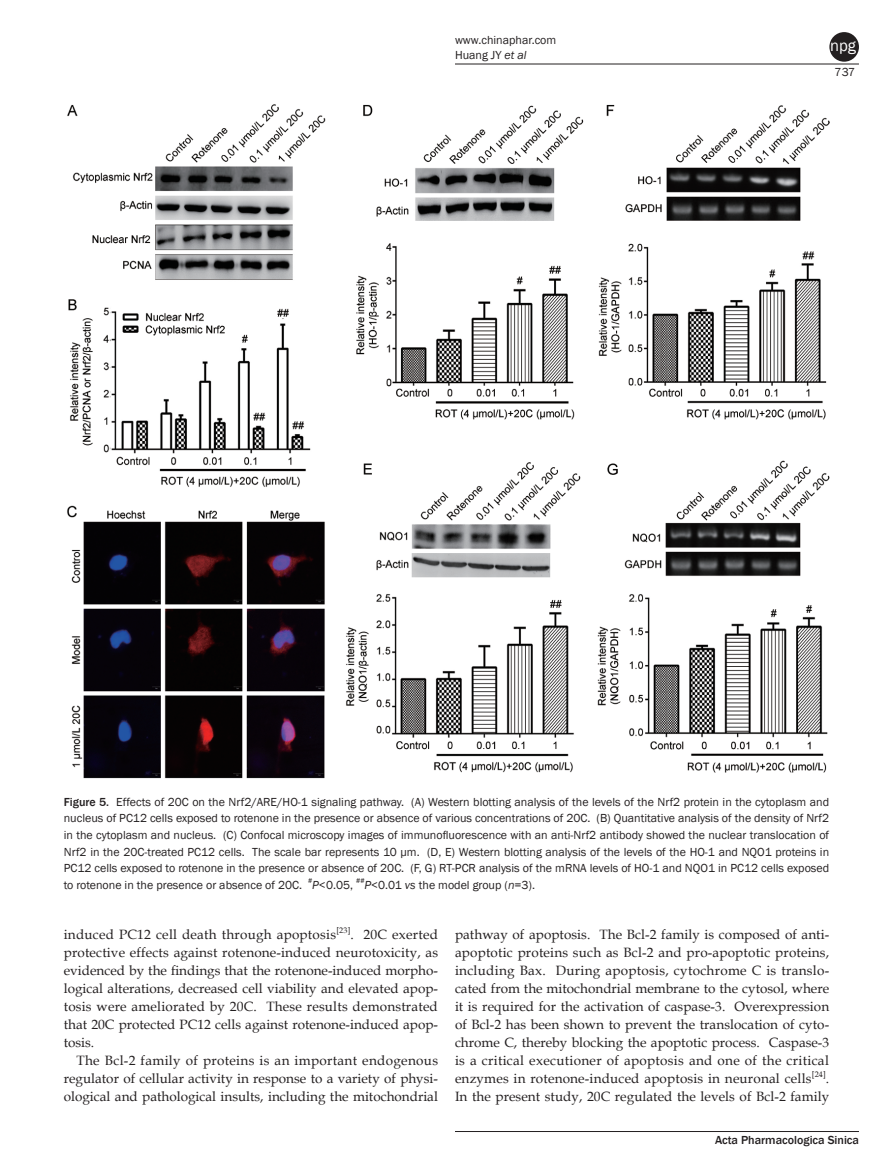
<style>
.page{position:relative;width:893px;height:1170px;background:#fff}
.page>*{position:absolute;margin:0;border:0;box-sizing:border-box;transform-origin:0 0}
.t1{font:16.5px "Franklin Gothic Book 2";color:#fff}
.英文正文{font:13.5px/18px "Book Antiqua 2";color:#231f20;text-align:justify}
.图表注{font:12px/16.5px "Franklin Gothic Book 2";color:#231f20}
.t2{font:12px "Franklin Gothic Medium 2";color:#231f20}
.s1{font-family:"Franklin Gothic";font-style:italic}
.s2{font-family:"Franklin Gothic Medium 2"}
.s3{font-family:"Franklin Gothic"}
.s4{font-family:"Book Antiqua"}
</style>
<div class="page">
<hr style="left:455px;top:64px;width:404px;height:1px;background:#231f20">
<hr style="left:455px;top:1131px;width:404px;height:1px;background:#231f20">
<div style="left:829px;top:32px;width:30px;height:30px;background:#231f20;border-radius:50%"></div>
<img style="left:67px;top:104px;width:762px;height:674px">
<p class="图表注" style="left:455px;top:32px;width:103px;line-height:15px">www.chinaphar.com<br>Huang JY <span class="s1">et al</span></p>
<p class="t1" style="left:830px;top:35px;width:27px">npg</p>
<p class="图表注" style="left:835px;top:64px;width:22px">737</p>
<p class="图表注" style="left:64px;top:794px;width:767px;text-align:justify"><span class="s2">Figure 5.</span> <span class="s3">Effects of 20C on the Nrf2/ARE/HO-1 signaling pathway. (A)</span> Western blotting analysis of the levels of the Nrf2 protein in the cytoplasm and nucleus of PC12 cells exposed to rotenone in the presence or absence of various concentrations of 20C. (B) Quantitative analysis of the density of Nrf2 <span class="s3">in the cytoplasm and nucleus. (C) Confocal microscopy images of immunofluorescence with an anti-Nrf2 antibody showed the nuclear translocation of Nrf2 in the 20C-treated PC12 cells. The scale bar represents 10 μm. (D, E) Western blotting analysis of the levels of the HO-1 and NQO1 proteins in </span>PC12 cells exposed to rotenone in the presence or absence of 20C. (F, G) RT-PCR analysis of the mRNA levels of HO-1 and NQO1 in PC12 cells exposed to rotenone in the presence or absence of 20C. <sup>#</sup><span class="s1">P</span><span class="s3">&lt;0.05,</span> <sup>##</sup><span class="s1">P</span>&lt;0.01 <span class="s1">vs</span> the model group (<span class="s1">n</span>=3).</p>
<p class="英文正文" style="left:64px;top:924px;width:376px">induced PC12 cell death through apoptosis<sup>[23]</sup>. 20C exerted protective effects against rotenone-induced neurotoxicity, as <span class="s4">evidenced by the findings that the rotenone-induced morpho&shy;</span>logical alterations, decreased cell viability and elevated apop&shy;tosis were ameliorated by 20C. These results demonstrated that 20C protected PC12 cells against rotenone-induced apop&shy;tosis.</p>
<p class="英文正文" style="left:64px;top:1050px;width:376px;text-indent:13px">The Bcl-2 family of proteins is an important endogenous regulator of cellular activity in response to a variety of physi&shy;ological and pathological insults, including the mitochondrial</p>
<p class="英文正文" style="left:455px;top:924px;width:376px">pathway of apoptosis. The Bcl-2 family is composed of anti&shy;apoptotic proteins such as Bcl-2 and pro-apoptotic proteins, including Bax. During apoptosis, cytochrome C is translo&shy;cated from the mitochondrial membrane to the cytosol, where it is required for the activation of caspase-3. Overexpression of Bcl-2 has been shown to prevent the translocation of cyto&shy;chrome C, thereby blocking the apoptotic process. Caspase-3 is a critical executioner of apoptosis and one of the critical enzymes in rotenone-induced apoptosis in neuronal cells<sup>[24]</sup>.<br>In the present study, 20C regulated the levels of Bcl-2 family</p>
<p class="t2" style="left:715px;top:1132px;width:145px">Acta Pharmacologica Sinica</p>
</div>
